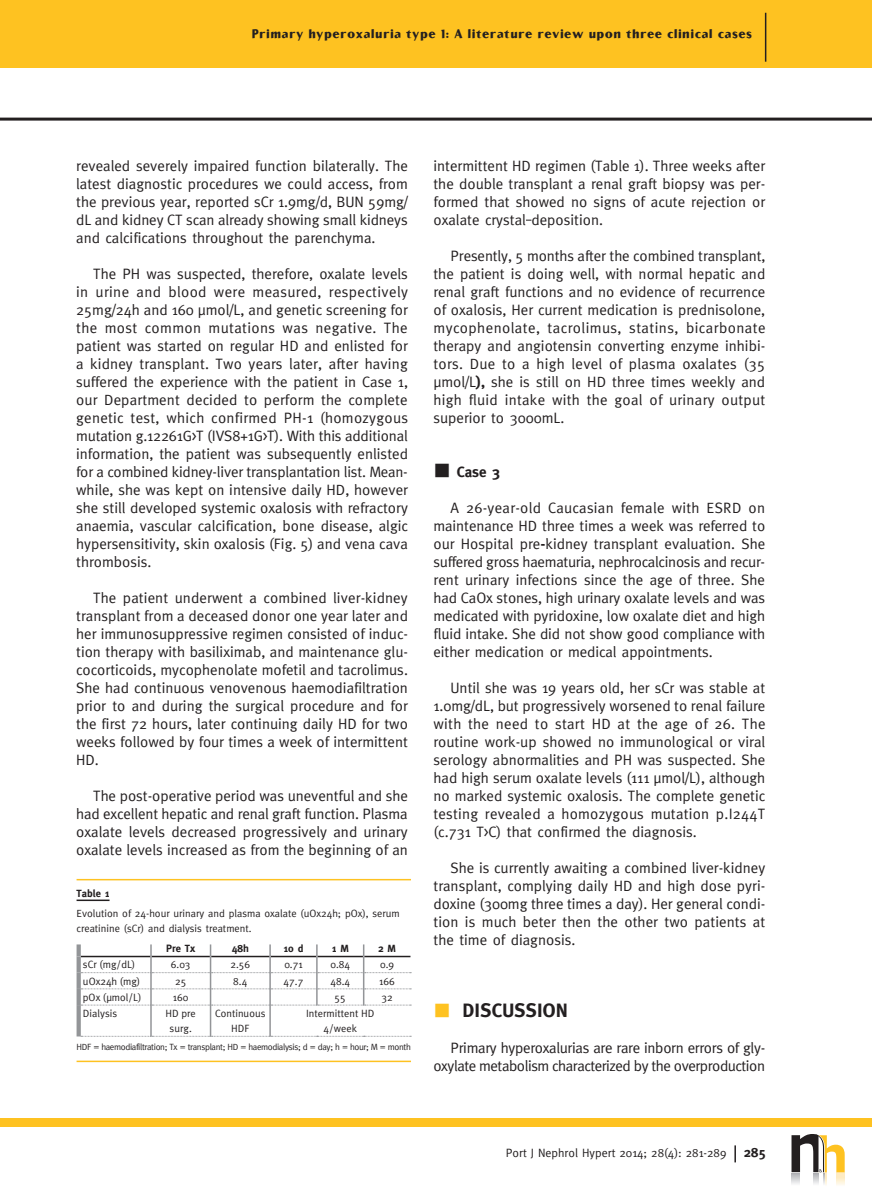
<style>
.page{position:relative;width:872px;height:1191px;background:#fff}
.page>*{position:absolute;margin:0;border:0;box-sizing:border-box;transform-origin:0 0}
.t1{font:700 19.5px "Meta";letter-spacing:.01em;color:#231f20}
.t2{font:16.5px "Beltone";color:#231f20}
.t3{font:15px/18px "Meta";color:#231f20;text-align:justify}
.t4{font:15px/18px "Meta";letter-spacing:-.02em;color:#231f20;text-align:right}
.t5{font:700 15px "Meta";color:#231f20}
.t6{font:700 13.5px "Meta";color:#231f20}
.t7{font:12px "Meta";color:#231f20}
.t8{font:10.5px/15px "Meta Plus";color:#231f20;text-align:center}
.t9{font:10.5px/15px "Meta";color:#231f20}
.t10{font:700 10.5px "Meta";color:#231f20}
.t11{font:9px "Meta";letter-spacing:-.04em;color:#231f20}
.s1{font-weight:700}
.s2{color:#fec221}
</style>
<div class="page">
<div style="left:0;top:0;width:872px;height:68px;background:#fec221"></div>
<hr style="left:0;top:118px;width:872px;height:3px;background:#231f20">
<div style="left:0;top:1118px;width:872px;height:9px;background:#fec221"></div>
<svg style="left:734px;top:1145px;width:2px;height:17px"></svg>
<svg style="left:791px;top:1134px;width:53px;height:51px"></svg>
<hr style="left:77px;top:879px;width:334px;height:1px;background:#fec221">
<hr style="left:77px;top:899px;width:32px;height:2px;background:#231f20">
<hr style="left:77px;top:1060px;width:334px;height:2px;background:#fec221">
<hr style="left:150px;top:1005px;width:2px;height:31px;background:#939598">
<hr style="left:210px;top:1005px;width:1px;height:31px;background:#939598">
<hr style="left:269px;top:1005px;width:2px;height:31px;background:#939598">
<svg style="left:81px;top:944px;width:330px;height:61px"></svg>
<svg style="left:81px;top:1036px;width:330px;height:1px"></svg>
<svg style="left:77px;top:944px;width:4px;height:12px"></svg>
<svg style="left:77px;top:956px;width:4px;height:16px"></svg>
<svg style="left:77px;top:972px;width:4px;height:17px"></svg>
<svg style="left:77px;top:989px;width:4px;height:16px"></svg>
<svg style="left:77px;top:1005px;width:4px;height:31px"></svg>
<hr style="left:765px;top:13px;width:1px;height:49px;background:#231f20">
<p class="t2" style="left:252px;top:27px;width:502px">Primary hyperoxaluria type 1: A literature review upon three clinical cases</p>
<p class="t3" style="left:76px;top:157px;width:334px">revealed severely impaired function bilaterally. The latest diagnostic procedures we could access, from the previous year, reported sCr 1.9mg/d, BUN 59mg/ dL and kidney CT scan already showing small kidneys and calcifications throughout the parenchyma.</p>
<p class="t3" style="left:76px;top:265px;width:333px;text-indent:17px">The PH was suspected, therefore, oxalate levels in urine and blood were measured, respectively 25mg/24h and 160 µmol/L, and genetic screening for the most common mutations was negative. The patient was started on regular HD and enlisted for a kidney transplant. Two years later, after having suffered the experience with the patient in Case 1, our Department decided to perform the complete genetic test, which confirmed PH -1 (homozygous mutation g.12261G&gt;T (IVS8+1G&gt;T). With this additional information, the patient was subsequently enlisted for a combined kidney -liver transplantation list. Mean&shy;while, she was kept on intensive daily HD, however she still developed systemic oxalosis with refractory anaemia, vascular calcification, bone disease, algic hypersensitivity, skin oxalosis (Fig. 5) and vena cava thrombosis.</p>
<p class="t3" style="left:76px;top:589px;width:333px;text-indent:17px">The patient underwent a combined liver -kidney transplant from a deceased donor one year later and her immunosuppressive regimen consisted of induc&shy;tion therapy with basiliximab, and maintenance glu&shy;cocorticoids, mycophenolate mofetil and tacrolimus.<br>She had continuous venovenous haemodiafiltration prior to and during the surgical procedure and for the first 72 hours, later continuing daily HD for two weeks followed by four times a week of intermittent HD.</p>
<p class="t3" style="left:76px;top:787px;width:333px;text-indent:17px">The post -operative period was uneventful and she had excellent hepatic and renal graft function. Plasma oxalate levels decreased progressively and urinary oxalate levels increased as from the beginning of an</p>
<p class="t10" style="left:77px;top:887px;width:34px">Table 1</p>
<p class="t9" style="left:77px;top:905px;width:324px">Evolution of 24 -hour urinary and plasma oxalate (uOx24h; pOx), serum creatinine (sCr) and dialysis treatment.</p>
<p class="t10" style="left:166px;top:942px;width:30px">Pre Tx</p>
<p class="t10" style="left:232px;top:942px;width:19px">48h</p>
<p class="t10" style="left:283px;top:942px;width:21px">10 d</p>
<p class="t10" style="left:332px;top:942px;width:18px">1 M</p>
<p class="t10" style="left:378px;top:942px;width:19px">2 M</p>
<p class="t8" style="left:83px;top:957px;width:54px">sCr (mg/dL)</p>
<p class="t8" style="left:171px;top:957px;width:21px">6.03</p>
<p class="t8" style="left:230px;top:957px;width:21px">2.56</p>
<p class="t8" style="left:284px;top:957px;width:20px">0.71</p>
<p class="t8" style="left:330px;top:957px;width:21px">0.84</p>
<p class="t8" style="left:380px;top:957px;width:16px">0.9</p>
<p class="t8" style="left:83px;top:973px;width:59px">uOx24h (mg)</p>
<p class="t8" style="left:175px;top:973px;width:13px">25</p>
<p class="t8" style="left:233px;top:973px;width:16px">8.4</p>
<p class="t8" style="left:284px;top:973px;width:21px">47.7</p>
<p class="t8" style="left:330px;top:973px;width:21px">48.4</p>
<p class="t8" style="left:379px;top:973px;width:17px">166</p>
<p class="t8" style="left:83px;top:989px;width:60px">pOx (µmol/L)</p>
<p class="t8" style="left:173px;top:989px;width:17px">160</p>
<p class="t8" style="left:335px;top:989px;width:13px">55</p>
<p class="t8" style="left:381px;top:989px;width:13px">32</p>
<p class="t8" style="left:83px;top:1005px;width:36px">Dialysis</p>
<p class="t8" style="left:165px;top:1005px;width:32px">HD pre surg.</p>
<p class="t8" style="left:215px;top:1005px;width:52px">Continuous<br>HDF</p>
<p class="t8" style="left:306px;top:1005px;width:70px">Intermittent HD<br>4/week</p>
<p class="t11" style="left:77px;top:1041px;width:336px">HDF = haemodiafiltration; Tx = transplant; HD = haemodialysis; d = day; h = hour; M = month</p>
<p class="t3" style="left:433px;top:157px;width:333px">intermittent HD regimen (Table 1). Three weeks after the double transplant a renal graft biopsy was per&shy;formed that showed no signs of acute rejection or oxalate crystal deposition.</p>
<p class="t3" style="left:433px;top:247px;width:333px;text-indent:17px">Presently, 5 months after the combined transplant, the patient is doing well, with normal hepatic and renal graft functions and no evidence of recurrence of oxalosis, Her current medication is prednisolone, mycophenolate, tacrolimus, statins, bicarbonate therapy and angiotensin converting enzyme inhibi&shy;tors. Due to a high level of plasma oxalates (35 µmol/L<span class="s1">),</span> she is still on HD three times weekly and high fluid intake with the goal of urinary output superior to 3000mL.</p>
<p class="t5" style="left:433px;top:463px;width:68px">■ Case 3</p>
<p class="t3" style="left:433px;top:499px;width:333px;text-indent:17px">A 26 -year -old Caucasian female with ESRD on maintenance HD three times a week was referred to our Hospital pre<span class="s1">-</span>kidney transplant evaluation. She suffered gross haematuria, nephrocalcinosis and recur&shy;rent urinary infections since the age of three. She had CaOx stones, high urinary oxalate levels and was medicated with pyridoxine, low oxalate diet and high fluid intake. She did not show good compliance with either medication or medical appointments.</p>
<p class="t3" style="left:433px;top:679px;width:333px;text-indent:17px">Until she was 19 years old, her sCr was stable at 1.0mg/dL, but progressively worsened to renal failure with the need to start HD at the age of 26. The routine work -up showed no immunological or viral serology abnormalities and PH was suspected. She had high serum oxalate levels (111 µmol/L), although no marked systemic oxalosis. The complete genetic testing revealed a homozygous mutation p.I244T (c.731 T&gt;C) that confirmed the diagnosis.</p>
<p class="t3" style="left:433px;top:859px;width:333px;text-indent:17px">She is currently awaiting a combined liver -kidney transplant, complying daily HD and high dose pyri&shy;doxine (300mg three times a day). Her general condi&shy;tion is much beter then the other two patients at the time of diagnosis.</p>
<h1 class="t1" style="left:433px;top:999px;width:136px"><span class="s2">■</span> DISCUSSION</h1>
<p class="t4" style="left:433px;top:1039px;width:333px">Primary hyperoxalurias are rare inborn errors of gly&shy;oxylate metabolism characterized by the overproduction</p>
<p class="t7" style="left:505px;top:1146px;width:222px">Port J Nephrol Hypert 2014; 28(4): 281-289</p>
<p class="t6" style="left:744px;top:1145px;width:23px">285</p>
</div>
